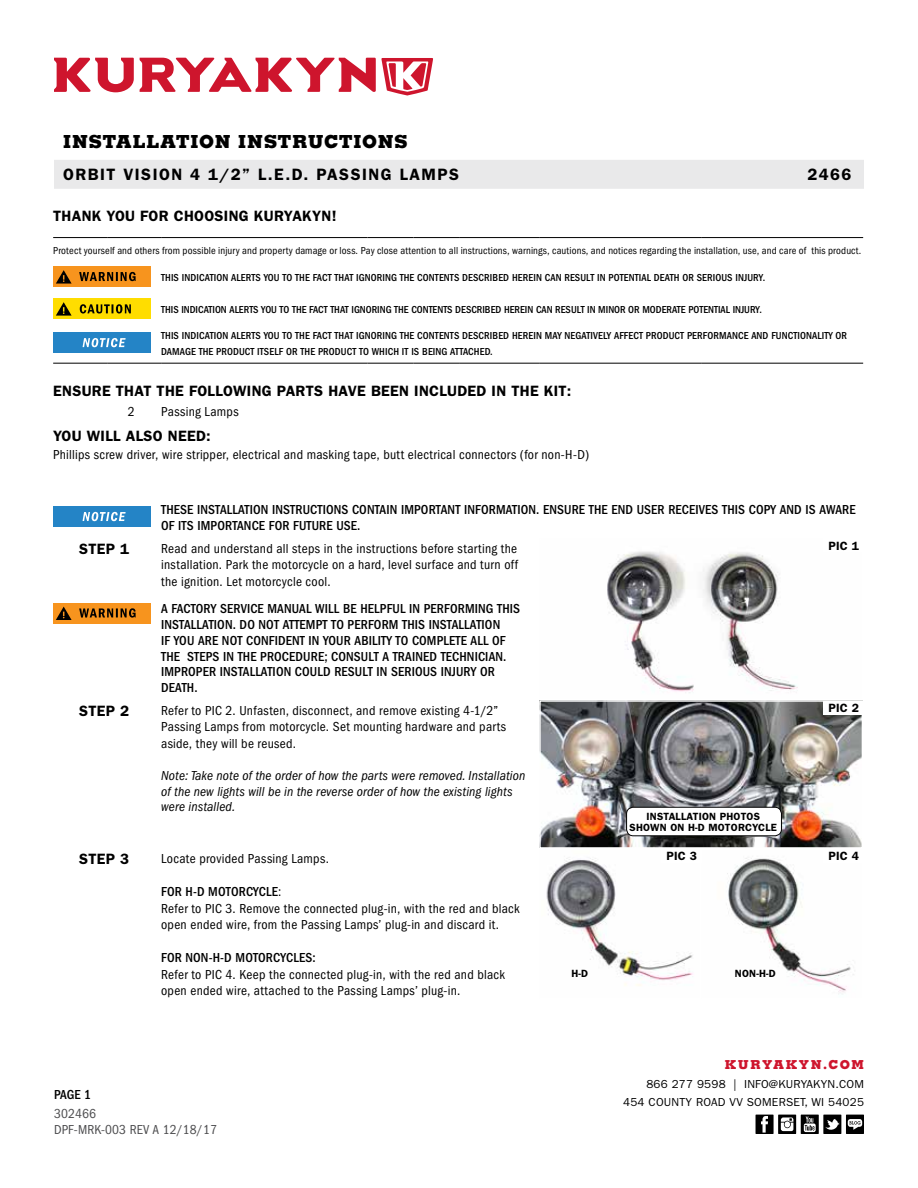
<style>
.page{position:relative;width:918px;height:1188px;background:#fff}
.page>*{position:absolute;margin:0;border:0;box-sizing:border-box;transform-origin:0 0}
.t1{font:800 18px "Memphis";letter-spacing:.04em;color:#000}
.t2{font:600 16.5px "Franklin Gothic";letter-spacing:.09em;color:#000}
.t3{font:600 15px "Franklin Gothic";letter-spacing:.02em;color:#000}
.t4{font:condensed 13.5px/16.5px "Franklin Gothic";letter-spacing:.02em;color:#000}
.t5{font:500 condensed 13.5px/15.8px "Franklin Gothic";letter-spacing:.01em;color:#000}
.t6{font:italic condensed 13.5px/15.8px "Franklin Gothic";letter-spacing:.01em;color:#000}
.t7{font:condensed 13.5px/15.8px "Franklin Gothic";letter-spacing:.01em;color:#4d4d4f}
.t8{font:800 12.3px "Memphis";letter-spacing:.12em;color:#ce152d}
.t9{font:600 12px "Franklin Gothic";letter-spacing:.02em;color:#000}
.t10{font:11.7px/18px "Franklin Gothic";letter-spacing:.02em;color:#000;text-align:right}
.t11{font:500 condensed 10.5px/15.8px "Franklin Gothic";letter-spacing:.01em;color:#000}
.t12{font:condensed 10.5px "Franklin Gothic";letter-spacing:.015em;color:#000}
.t13{font:600 10.5px/10.5px "Franklin Gothic";letter-spacing:.02em;color:#000;text-align:center}
.s1{font-weight:500}
</style>
<div class="page">
<svg style="left:54px;top:58px;width:379px;height:38px"></svg>
<div style="left:54px;top:160px;width:810px;height:29px;background:#e9e9ea"></div>
<div style="left:846px;top:1115px;width:18px;height:19px;background:#000"></div>
<svg style="left:848px;top:1119px;width:14px;height:11px"></svg>
<svg style="left:778px;top:1115px;width:18px;height:19px"></svg>
<svg style="left:781px;top:1117px;width:12px;height:14px"></svg>
<div style="left:756px;top:1115px;width:18px;height:19px;background:#000"></div>
<svg style="left:761px;top:1116px;width:7px;height:17px"></svg>
<svg style="left:801px;top:1115px;width:18px;height:19px"></svg>
<svg style="left:804px;top:1117px;width:12px;height:15px"></svg>
<div style="left:823px;top:1115px;width:18px;height:19px;background:#000"></div>
<svg style="left:825px;top:1119px;width:15px;height:11px"></svg>
<hr style="left:53px;top:237px;width:54px;height:1px;background:#000">
<hr style="left:107px;top:237px;width:54px;height:1px;background:#000">
<hr style="left:161px;top:237px;width:207px;height:1px;background:#000">
<hr style="left:368px;top:237px;width:45px;height:1px;background:#000">
<hr style="left:413px;top:237px;width:46px;height:1px;background:#000">
<hr style="left:459px;top:237px;width:80px;height:1px;background:#000">
<hr style="left:539px;top:237px;width:162px;height:1px;background:#000">
<hr style="left:701px;top:237px;width:162px;height:1px;background:#000">
<hr style="left:53px;top:363px;width:54px;height:1px;background:#000">
<hr style="left:107px;top:363px;width:54px;height:1px;background:#000">
<hr style="left:161px;top:363px;width:207px;height:1px;background:#000">
<hr style="left:368px;top:363px;width:45px;height:1px;background:#000">
<hr style="left:413px;top:363px;width:46px;height:1px;background:#000">
<hr style="left:459px;top:363px;width:80px;height:1px;background:#000">
<hr style="left:539px;top:363px;width:162px;height:1px;background:#000">
<hr style="left:701px;top:363px;width:162px;height:1px;background:#000">
<div style="left:53px;top:267px;width:97px;height:20px;background:#f7941e"></div>
<svg style="left:79px;top:272px;width:57px;height:9px"></svg>
<svg style="left:56px;top:270px;width:16px;height:14px"></svg>
<div style="left:53px;top:299px;width:97px;height:20px;background:#fd0"></div>
<svg style="left:56px;top:302px;width:16px;height:14px"></svg>
<svg style="left:80px;top:304px;width:51px;height:10px"></svg>
<div style="left:53px;top:333px;width:97px;height:20px;background:#2484c6"></div>
<svg style="left:83px;top:338px;width:43px;height:9px"></svg>
<div style="left:53px;top:507px;width:97px;height:20px;background:#2484c6"></div>
<svg style="left:83px;top:512px;width:43px;height:9px"></svg>
<img style="left:607px;top:551px;width:191px;height:142px">
<div style="left:53px;top:603px;width:97px;height:20px;background:#f7941e"></div>
<svg style="left:79px;top:608px;width:57px;height:10px"></svg>
<svg style="left:56px;top:607px;width:16px;height:13px"></svg>
<img style="left:542px;top:703px;width:318px;height:143px">
<div style="left:539px;top:700px;width:324px;height:149px;border:2px solid #fff"></div>
<img style="left:546px;top:858px;width:147px;height:128px">
<img style="left:727px;top:858px;width:127px;height:134px">
<div style="left:824px;top:701px;width:40px;height:14px;background:#fff"></div>
<div style="left:627px;top:807px;width:154px;height:29px;background:#fff;border-radius:7px"></div>
<div style="left:626px;top:807px;width:156px;height:29px;border:1px solid #000;border-radius:7px"></div>
<div style="left:824px;top:849px;width:40px;height:14px;background:#fff"></div>
<div style="left:662px;top:849px;width:40px;height:14px;background:#fff"></div>
<h1 class="t1" style="left:63px;top:130px;width:346px">INSTALLATION INSTRUCTIONS</h1>
<p class="t2" style="left:63px;top:165px;width:398px">ORBIT VISION 4 1/2” L.E.D. PASSING LAMPS</p>
<p class="t2" style="left:807px;top:165px;width:46px">2466</p>
<p class="t3" style="left:53px;top:207px;width:285px">THANK YOU FOR CHOOSING KURYAKYN!</p>
<p class="t12" style="left:53px;top:245px;width:810px">Protect yourself and others from possible injury and property damage or loss. Pay close attention to all instructions, warnings, cautions, and notices regarding the installation, use, and care of this product.</p>
<p class="t11" style="left:161px;top:270px;width:606px">THIS INDICATION ALERTS YOU TO THE FACT THAT IGNORING THE CONTENTS DESCRIBED HEREIN CAN RESULT IN POTENTIAL DEATH OR SERIOUS INJURY.</p>
<p class="t11" style="left:161px;top:302px;width:602px">THIS INDICATION ALERTS YOU TO THE FACT THAT IGNORING THE CONTENTS DESCRIBED HEREIN CAN RESULT IN MINOR OR MODERATE POTENTIAL INJURY.</p>
<p class="t11" style="left:161px;top:328px;width:687px">THIS INDICATION ALERTS YOU TO THE FACT THAT IGNORING THE CONTENTS DESCRIBED HEREIN MAY NEGATIVELY AFFECT PRODUCT PERFORMANCE AND FUNCTIONALITY OR<br>DAMAGE THE PRODUCT ITSELF OR THE PRODUCT TO WHICH IT IS BEING ATTACHED.</p>
<p class="t3" style="left:53px;top:382px;width:520px">ENSURE THAT THE FOLLOWING PARTS HAVE BEEN INCLUDED IN THE KIT:</p>
<p class="t4" style="left:128px;top:404px;width:8px">2</p>
<p class="t4" style="left:161px;top:404px;width:79px">Passing Lamps</p>
<p class="t3" style="left:53px;top:427px;width:159px">YOU WILL ALSO NEED:</p>
<p class="t4" style="left:53px;top:447px;width:538px">Phillips screw driver, wire stripper, electrical and masking tape, butt electrical connectors (for non-H-D)</p>
<p class="t5" style="left:161px;top:502px;width:696px">THESE INSTALLATION INSTRUCTIONS CONTAIN IMPORTANT INFORMATION. ENSURE THE END USER RECEIVES THIS COPY AND IS AWARE<br>OF ITS IMPORTANCE FOR FUTURE USE.</p>
<p class="t3" style="left:79px;top:540px;width:52px">STEP 1</p>
<p class="t4" style="left:161px;top:540px;width:358px;text-align:justify">Read and understand all steps in the instructions before starting the installation. Park the motorcycle on a hard, level surface and turn off the ignition. Let motorcycle cool.</p>
<p class="t5" style="left:161px;top:601px;width:360px">A FACTORY SERVICE MANUAL WILL BE HELPFUL IN PERFORMING THIS INSTALLATION. DO NOT ATTEMPT TO PERFORM THIS INSTALLATION<br>IF YOU ARE NOT CONFIDENT IN YOUR ABILITY TO COMPLETE ALL OF THE STEPS IN THE PROCEDURE; CONSULT A TRAINED TECHNICIAN.<br>IMPROPER INSTALLATION COULD RESULT IN SERIOUS INJURY OR DEATH.</p>
<p class="t3" style="left:79px;top:702px;width:52px">STEP 2</p>
<p class="t4" style="left:161px;top:702px;width:347px">Refer to PIC 2. Unfasten, disconnect, and remove existing 4-1/2”<br>Passing Lamps from motorcycle. Set mounting hardware and parts aside, they will be reused.</p>
<p class="t6" style="left:161px;top:768px;width:366px">Note: Take note of the order of how the parts were removed. Installation of the new lights will be in the reverse order of how the existing lights were installed.</p>
<p class="t3" style="left:79px;top:850px;width:52px">STEP 3</p>
<p class="t4" style="left:161px;top:851px;width:169px">Locate provided Passing Lamps.</p>
<p class="t4" style="left:161px;top:884px;width:360px"><span class="s1">FOR H-D MOTORCYCLE</span>:<br>Refer to PIC 3. Remove the connected plug-in, with the red and black open ended wire, from the Passing Lamps’ plug-in and discard it.</p>
<p class="t5" style="left:161px;top:950px;width:156px">FOR NON-H-D MOTORCYCLES:</p>
<p class="t4" style="left:161px;top:966px;width:345px">Refer to PIC 4. Keep the connected plug-in, with the red and black open ended wire, attached to the Passing Lamps’ plug-in.</p>
<p class="t5" style="left:54px;top:1087px;width:39px">PAGE 1</p>
<p class="t7" style="left:54px;top:1106px;width:165px">302466<br>DPF-MRK-003 REV A 12/18/17</p>
<p class="t9" style="left:828px;top:539px;width:32px">PIC 1</p>
<p class="t13" style="left:630px;top:811px;width:149px">INSTALLATION PHOTOS<br>SHOWN ON H-D MOTORCYCLE</p>
<p class="t9" style="left:828px;top:701px;width:32px">PIC 2</p>
<p class="t9" style="left:666px;top:849px;width:32px">PIC 3</p>
<p class="t9" style="left:828px;top:849px;width:32px">PIC 4</p>
<p class="t13" style="left:571px;top:969px;width:18px">H-D</p>
<p class="t13" style="left:735px;top:969px;width:42px">NON-H-D</p>
<p class="t8" style="left:725px;top:1057px;width:141px">KURYAKYN.COM</p>
<p class="t10" style="left:623px;top:1076px;width:242px">866 277 9598 | INFO@KURYAKYN.COM<br>454 COUNTY ROAD VV SOMERSET, WI 54025</p>
</div>
